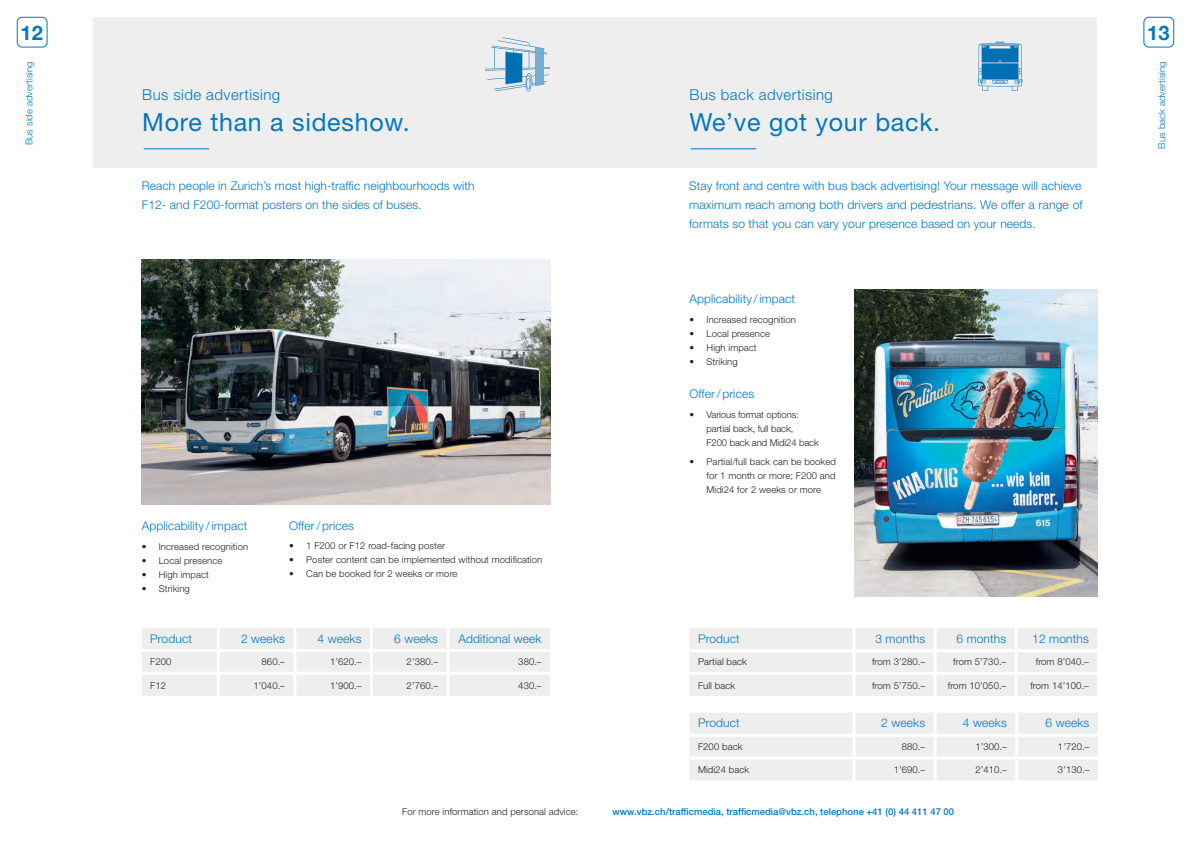
<style>
.page{position:relative;width:1191px;height:842px;background:#fff}
.page>*{position:absolute;margin:0;border:0;box-sizing:border-box;transform-origin:0 0}
.t1{font:25px "Helvetica Neue LT Std";letter-spacing:.03em;color:#0078c0}
.t2{font:700 20px "Helvetica Neue";color:#0078c0}
.t3{font:300 15px "Helvetica Neue LT Std";letter-spacing:.03em;color:#0078c0}
.t4{font:300 12px/19px "Helvetica Neue LT Std";letter-spacing:.01em;color:#0078c0;text-align:justify}
.t5{font:300 9.5px/14px "Helvetica Neue LT Std";letter-spacing:.01em;color:#231f20;text-align:justify}
.t6{font:500 9.5px "Helvetica Neue LT Std";color:#0078c0}
.t7{font:300 9.5px/14px "Helvetica Neue LT Std";letter-spacing:-.01em;color:#231f20}
.t8{font:300 9.5px "Helvetica Neue LT Std";letter-spacing:.01em;color:#0078c0}
</style>
<div class="page">
<div style="left:94px;top:17px;width:1003px;height:150px;background:#eeeeef"></div>
<div style="left:1143px;top:17px;width:31px;height:30px;border:1px solid #0078c0;border-radius:5px"></div>
<img style="left:854px;top:290px;width:243px;height:306px">
<div style="left:690px;top:628px;width:407px;height:68px;background:#eeeeef"></div>
<hr style="left:852px;top:628px;width:3px;height:21px;background:#fff">
<hr style="left:933px;top:628px;width:3px;height:21px;background:#fff">
<hr style="left:1014px;top:628px;width:3px;height:21px;background:#fff">
<hr style="left:689px;top:649px;width:165px;height:3px;background:#fff">
<hr style="left:854px;top:649px;width:81px;height:3px;background:#fff">
<hr style="left:852px;top:652px;width:3px;height:20px;background:#fff">
<hr style="left:935px;top:649px;width:81px;height:3px;background:#fff">
<hr style="left:933px;top:652px;width:3px;height:20px;background:#fff">
<hr style="left:1016px;top:649px;width:81px;height:3px;background:#fff">
<hr style="left:1014px;top:652px;width:3px;height:20px;background:#fff">
<hr style="left:852px;top:675px;width:3px;height:21px;background:#fff">
<hr style="left:933px;top:675px;width:3px;height:21px;background:#fff">
<hr style="left:1014px;top:675px;width:3px;height:21px;background:#fff">
<hr style="left:689px;top:672px;width:165px;height:3px;background:#fff">
<hr style="left:854px;top:672px;width:81px;height:3px;background:#fff">
<hr style="left:935px;top:672px;width:81px;height:3px;background:#fff">
<hr style="left:1016px;top:672px;width:81px;height:3px;background:#fff">
<div style="left:690px;top:713px;width:407px;height:68px;background:#eeeeef"></div>
<hr style="left:852px;top:712px;width:3px;height:22px;background:#fff">
<hr style="left:933px;top:712px;width:3px;height:22px;background:#fff">
<hr style="left:1015px;top:712px;width:3px;height:22px;background:#fff">
<hr style="left:689px;top:734px;width:165px;height:3px;background:#fff">
<hr style="left:854px;top:734px;width:81px;height:3px;background:#fff">
<hr style="left:852px;top:737px;width:3px;height:19px;background:#fff">
<hr style="left:935px;top:734px;width:81px;height:3px;background:#fff">
<hr style="left:933px;top:737px;width:3px;height:19px;background:#fff">
<hr style="left:1016px;top:734px;width:81px;height:3px;background:#fff">
<hr style="left:1015px;top:737px;width:3px;height:19px;background:#fff">
<hr style="left:852px;top:759px;width:3px;height:22px;background:#fff">
<hr style="left:933px;top:759px;width:3px;height:22px;background:#fff">
<hr style="left:1015px;top:759px;width:3px;height:22px;background:#fff">
<hr style="left:689px;top:756px;width:165px;height:3px;background:#fff">
<hr style="left:854px;top:756px;width:81px;height:3px;background:#fff">
<hr style="left:935px;top:756px;width:81px;height:3px;background:#fff">
<hr style="left:1016px;top:756px;width:81px;height:3px;background:#fff">
<hr style="left:691px;top:149px;width:65px;height:1px;background:#0078c0">
<div style="left:17px;top:17px;width:30px;height:30px;border:1px solid #0078c0;border-radius:5px"></div>
<img style="left:142px;top:259px;width:408px;height:245px">
<div style="left:142px;top:628px;width:408px;height:68px;background:#eeeeef"></div>
<hr style="left:142px;top:649px;width:75px;height:3px;background:#fff">
<hr style="left:220px;top:649px;width:73px;height:3px;background:#fff">
<hr style="left:296px;top:649px;width:74px;height:3px;background:#fff">
<hr style="left:373px;top:649px;width:73px;height:3px;background:#fff">
<hr style="left:449px;top:649px;width:101px;height:3px;background:#fff">
<hr style="left:142px;top:672px;width:75px;height:3px;background:#fff">
<hr style="left:220px;top:672px;width:73px;height:3px;background:#fff">
<hr style="left:296px;top:672px;width:74px;height:3px;background:#fff">
<hr style="left:373px;top:672px;width:73px;height:3px;background:#fff">
<hr style="left:449px;top:672px;width:101px;height:3px;background:#fff">
<hr style="left:217px;top:628px;width:3px;height:22px;background:#fff">
<hr style="left:293px;top:628px;width:3px;height:22px;background:#fff">
<hr style="left:370px;top:628px;width:3px;height:22px;background:#fff">
<hr style="left:217px;top:650px;width:3px;height:23px;background:#fff">
<hr style="left:293px;top:650px;width:3px;height:23px;background:#fff">
<hr style="left:370px;top:650px;width:3px;height:23px;background:#fff">
<hr style="left:217px;top:673px;width:3px;height:23px;background:#fff">
<hr style="left:293px;top:673px;width:3px;height:23px;background:#fff">
<hr style="left:370px;top:673px;width:3px;height:23px;background:#fff">
<hr style="left:446px;top:628px;width:3px;height:22px;background:#fff">
<hr style="left:446px;top:650px;width:3px;height:23px;background:#fff">
<hr style="left:446px;top:673px;width:3px;height:23px;background:#fff">
<hr style="left:144px;top:149px;width:65px;height:1px;background:#0078c0">
<svg style="left:485px;top:37px;width:65px;height:55px"></svg>
<svg style="left:977px;top:41px;width:46px;height:50px"></svg>
<h2 class="t2" style="left:21px;top:17px;width:24px">12</h2>
<p class="t8" style="left:23px;top:145px;width:85px;rotate:-90deg">Bus side advertising</p>
<h3 class="t3" style="left:142px;top:85px;width:139px">Bus side advertising</h3>
<h1 class="t1" style="left:142px;top:107px;width:269px">More than a sideshow.</h1>
<p class="t4" style="left:142px;top:176px;width:334px">Reach people in Zurich’s most high-traffic neighbourhoods with<br>F12- and F200-format posters on the sides of buses.</p>
<p class="t4" style="left:142px;top:516px;width:107px">Applicability / impact</p>
<p class="t5" style="left:142px;top:539px;width:108px">• Increased recognition</p>
<p class="t5" style="left:142px;top:553px;width:82px">• Local presence</p>
<p class="t5" style="left:142px;top:567px;width:69px">• High impact</p>
<p class="t5" style="left:142px;top:581px;width:50px">• Striking</p>
<p class="t4" style="left:289px;top:516px;width:66px">Offer / prices</p>
<p class="t5" style="left:289px;top:539px;width:157px">• 1 F200 or F12 road-facing poster</p>
<p class="t5" style="left:289px;top:553px;width:254px">• Poster content can be implemented without modification</p>
<p class="t5" style="left:289px;top:567px;width:170px">• Can be booked for 2 weeks or more</p>
<p class="t4" style="left:150px;top:629px;width:43px">Product</p>
<p class="t4" style="left:241px;top:629px;width:45px">2 weeks</p>
<p class="t4" style="left:317px;top:629px;width:45px">4 weeks</p>
<p class="t4" style="left:394px;top:629px;width:45px">6 weeks</p>
<p class="t4" style="left:458px;top:629px;width:85px">Additional week</p>
<p class="t5" style="left:150px;top:655px;width:23px">F200</p>
<p class="t5" style="left:262px;top:655px;width:25px">860.–</p>
<p class="t5" style="left:330px;top:655px;width:33px">1’620.–</p>
<p class="t5" style="left:406px;top:655px;width:33px">2’380.–</p>
<p class="t5" style="left:518px;top:655px;width:25px">380.–</p>
<p class="t5" style="left:150px;top:678px;width:17px">F12</p>
<p class="t5" style="left:253px;top:678px;width:33px">1’040.–</p>
<p class="t5" style="left:330px;top:678px;width:33px">1’900.–</p>
<p class="t5" style="left:406px;top:678px;width:33px">2’760.–</p>
<p class="t5" style="left:518px;top:678px;width:25px">430.–</p>
<h3 class="t3" style="left:689px;top:85px;width:145px">Bus back advertising</h3>
<h1 class="t1" style="left:689px;top:107px;width:252px">We’ve got your back.</h1>
<p class="t4" style="left:689px;top:176px;width:395px">Stay front and centre with bus back advertising! Your message will achieve maximum reach among both drivers and pedestrians. We offer a range of formats so that you can vary your presence based on your needs.</p>
<p class="t4" style="left:689px;top:289px;width:107px">Applicability / impact</p>
<p class="t5" style="left:689px;top:312px;width:108px">• Increased recognition</p>
<p class="t5" style="left:689px;top:326px;width:82px">• Local presence</p>
<p class="t5" style="left:689px;top:340px;width:69px">• High impact</p>
<p class="t5" style="left:689px;top:354px;width:50px">• Striking</p>
<p class="t4" style="left:689px;top:384px;width:66px">Offer / prices</p>
<p class="t7" style="left:706px;top:407px;width:114px;text-indent:-17px">• Various format options: partial back, full back,<br>F200 back and Midi24 back</p>
<p class="t5" style="left:706px;top:455px;width:131px;text-indent:-17px">• Partial/full back can be booked for 1 month or more; F200 and Midi24 for 2 weeks or more</p>
<p class="t4" style="left:698px;top:629px;width:43px">Product</p>
<p class="t4" style="left:875px;top:629px;width:51px">3 months</p>
<p class="t4" style="left:956px;top:629px;width:51px">6 months</p>
<p class="t4" style="left:1032px;top:629px;width:58px">12 months</p>
<p class="t5" style="left:698px;top:655px;width:50px">Partial back</p>
<p class="t5" style="left:872px;top:655px;width:54px">from 3’280.–</p>
<p class="t5" style="left:953px;top:655px;width:54px">from 5’730.–</p>
<p class="t5" style="left:1035px;top:655px;width:54px">from 8’040.–</p>
<p class="t5" style="left:698px;top:678px;width:39px">Full back</p>
<p class="t5" style="left:872px;top:678px;width:54px">from 5’750.–</p>
<p class="t5" style="left:947px;top:678px;width:60px">from 10’050.–</p>
<p class="t5" style="left:1030px;top:678px;width:60px">from 14’100.–</p>
<p class="t4" style="left:698px;top:713px;width:43px">Product</p>
<p class="t4" style="left:881px;top:713px;width:45px">2 weeks</p>
<p class="t4" style="left:963px;top:713px;width:45px">4 weeks</p>
<p class="t4" style="left:1045px;top:713px;width:45px">6 weeks</p>
<p class="t5" style="left:698px;top:739px;width:46px">F200 back</p>
<p class="t5" style="left:901px;top:739px;width:25px">880.–</p>
<p class="t5" style="left:975px;top:739px;width:33px">1’300.–</p>
<p class="t5" style="left:1058px;top:739px;width:33px">1’720.–</p>
<p class="t5" style="left:698px;top:763px;width:53px">Midi24 back</p>
<p class="t5" style="left:893px;top:763px;width:33px">1’690.–</p>
<p class="t5" style="left:975px;top:763px;width:33px">2’410.–</p>
<p class="t5" style="left:1058px;top:763px;width:33px">3’130.–</p>
<p class="t5" style="left:402px;top:804px;width:178px">For more information and personal advice:</p>
<p class="t6" style="left:612px;top:806px;width:343px">www.vbz.ch/trafficmedia, trafficmedia@vbz.ch, telephone +41 (0) 44 411 47 00</p>
<h2 class="t2" style="left:1147px;top:17px;width:24px">13</h2>
<p class="t8" style="left:1156px;top:148px;width:89px;rotate:-90deg">Bus back advertising</p>
</div>
